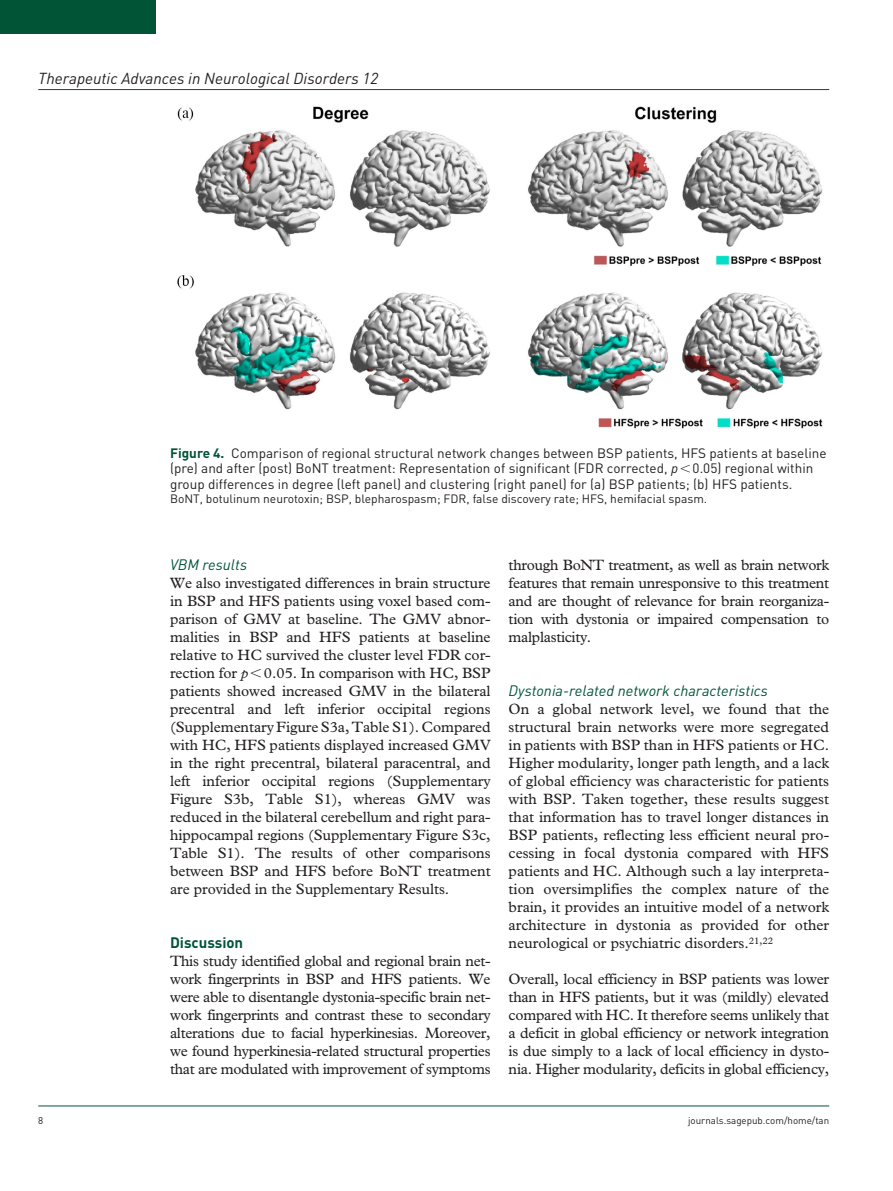
<style>
.page{position:relative;width:893px;height:1191px;background:#fff}
.page>*{position:absolute;margin:0;border:0;box-sizing:border-box;transform-origin:0 0}
.t1{font:italic 15.75px "DIN";color:#231f20}
.t2{font:15px/18px "Plantin Std";letter-spacing:-.015em;color:#231f20;text-align:justify}
.t3{font:italic 15px "DIN";color:#015436}
.t4{font:700 15px "DIN";color:#015436}
.t5{font:13.5px/15.8px "DIN";color:#231f20}
.t6{font:12px "DIN";color:#231f20}
.t7{font:9.75px "DIN";color:#231f20}
.s1{font-weight:700;color:#015436}
.s2{font-style:italic}
</style>
<div class="page">
<hr style="left:38px;top:89px;width:791px;height:1px;background:#015436">
<hr style="left:38px;top:1105px;width:791px;height:1px;background:#015436">
<div style="left:0;top:0;width:155px;height:34px;background:#015436"></div>
<img style="left:177px;top:106px;width:646px;height:323px">
<p class="t1" style="left:38px;top:68px;width:341px">Therapeutic Advances in Neurological Disorders 12</p>
<p class="t5" style="left:170px;top:444px;width:658px"><span class="s1">Figure 4.</span> Comparison of regional structural network changes between BSP patients, HFS patients at baseline (pre) and after (post) BoNT treatment: Representation of significant (FDR corrected, <span class="s2">p</span> 0.05) regional within group differences in degree (left panel) and clustering (right panel) for (a) BSP patients; (b) HFS patients.</p>
<p class="t6" style="left:170px;top:491px;width:539px">BoNT, botulinum neurotoxin; BSP, blepharospasm; FDR, false discovery rate; HFS, hemifacial spasm.</p>
<p class="t3" style="left:170px;top:555px;width:78px">VBM results</p>
<p class="t2" style="left:170px;top:574px;width:322px">We also investigated differences in brain structure in BSP and HFS patients using voxel based com&shy;parison of GMV at baseline. The GMV abnor&shy;malities in BSP and HFS patients at baseline relative to HC survived the cluster level FDR cor&shy;rection for <span class="s2">p</span> 0.05. In comparison with HC, BSP patients showed increased GMV in the bilateral precentral and left inferior occipital regions (Supplementary Figure S3a, Table S1). Compared with HC, HFS patients displayed increased GMV in the right precentral, bilateral paracentral, and left inferior occipital regions (Supplementary Figure S3b, Table S1), whereas GMV was reduced in the bilateral cerebellum and right para&shy;hippocampal regions (Supplementary Figure S3c, Table S1). The results of other comparisons between BSP and HFS before BoNT treatment are provided in the Supplementary Results.</p>
<p class="t4" style="left:170px;top:933px;width:75px">Discussion</p>
<p class="t2" style="left:170px;top:952px;width:322px">This study identified global and regional brain net&shy;work fingerprints in BSP and HFS patients. We were able to disentangle dystonia-specific brain net&shy;work fingerprints and contrast these to secondary alterations due to facial hyperkinesias. Moreover, we found hyperkinesia-related structural properties that are modulated with improvement of symptoms</p>
<p class="t2" style="left:509px;top:556px;width:322px">through BoNT treatment, as well as brain network features that remain unresponsive to this treatment and are thought of relevance for brain reorganiza&shy;tion with dystonia or impaired compensation to malplasticity.</p>
<p class="t3" style="left:509px;top:681px;width:261px">Dystonia-related network characteristics</p>
<p class="t2" style="left:509px;top:700px;width:322px">On a global network level, we found that the structural brain networks were more segregated in patients with BSP than in HFS patients or HC.<br>Higher modularity, longer path length, and a lack of global efficiency was characteristic for patients with BSP. Taken together, these results suggest that information has to travel longer distances in BSP patients, reflecting less efficient neural pro&shy;cessing in focal dystonia compared with HFS patients and HC. Although such a lay interpreta&shy;tion oversimplifies the complex nature of the brain, it provides an intuitive model of a network architecture in dystonia as provided for other neurological or psychiatric disorders.<sup>21,22</sup></p>
<p class="t2" style="left:509px;top:970px;width:322px">Overall, local efficiency in BSP patients was lower than in HFS patients, but it was (mildly) elevated compared with HC. It therefore seems unlikely that a deficit in global efficiency or network integration is due simply to a lack of local efficiency in dysto&shy;nia. Higher modularity, deficits in global efficiency,</p>
<p class="t7" style="left:38px;top:1114px;width:7px">8</p>
<p class="t7" style="left:688px;top:1114px;width:143px">journals.sagepub.com/home/tan</p>
</div>
